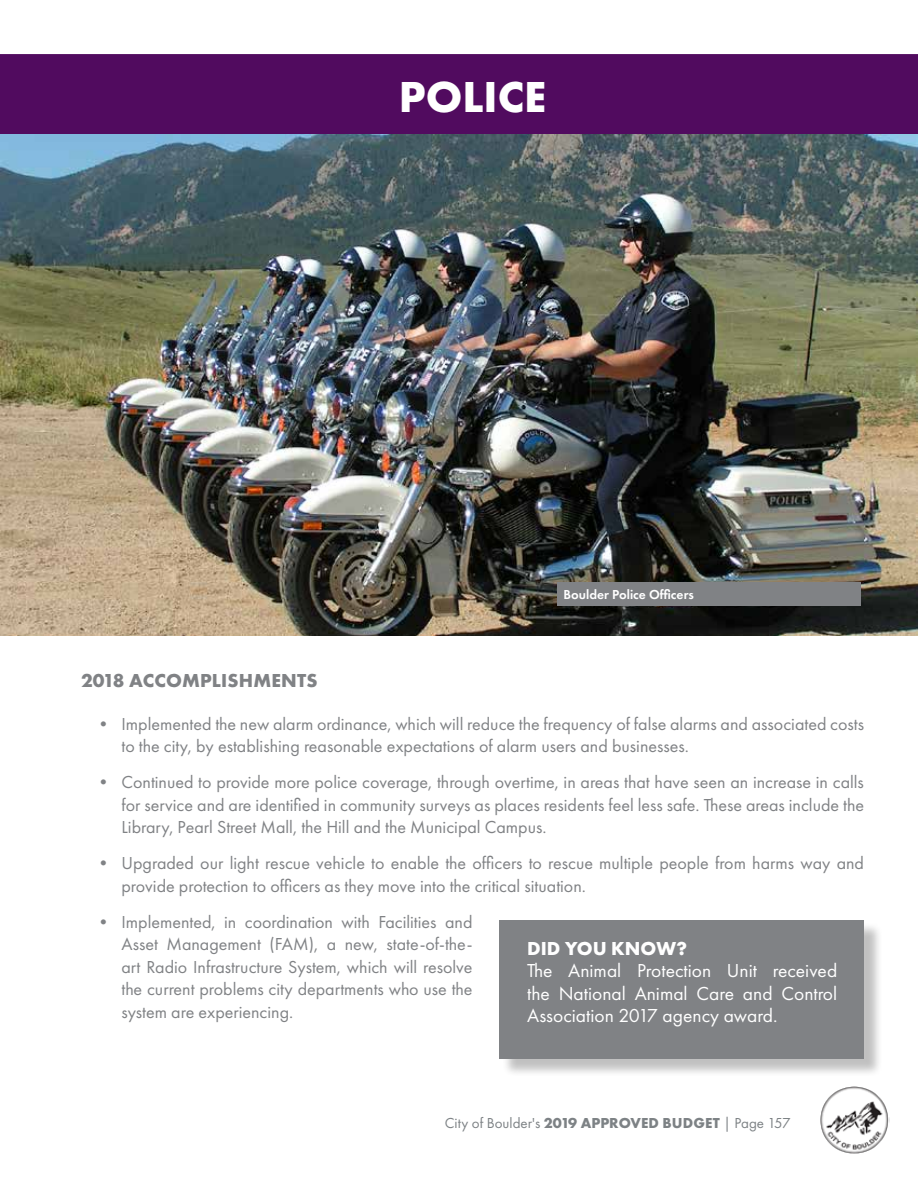
<style>
.page{position:relative;width:918px;height:1188px;background:#fff}
.page>*{position:absolute;margin:0;border:0;box-sizing:border-box;transform-origin:0 0}
.t1{font:700 45px "Futura PT";color:#fff}
.t2{font:19.5px/22.5px "Futura PT";color:#fff;text-align:justify}
.t3{font:700 19.5px "Futura PT";letter-spacing:.01em;color:#808285}
.t4{font:700 19.5px "Futura PT";color:#fff}
.t5{font:18px/22.5px "Futura PT";color:#808285}
.t6{font:15px "Futura PT";color:#7d8285}
.t7{font:600 13.5px "Futura PT";color:#fff}
.s1{font-weight:700}
</style>
<div class="page">
<img style="left:821px;top:1086px;width:68px;height:68px">
<div style="left:0;top:54px;width:918px;height:81px;background:#510b5f"></div>
<div style="left:502px;top:922px;width:381px;height:156px;background:#000;opacity:.25"></div>
<div style="left:500px;top:920px;width:364px;height:139px;background:#808285"></div>
<img style="left:0;top:135px;width:918px;height:500px">
<div style="left:557px;top:582px;width:304px;height:24px;background:#808285"></div>
<h1 class="t1" style="left:399px;top:68px;width:149px">POLICE</h1>
<p class="t7" style="left:564px;top:586px;width:132px">Boulder Police Officers</p>
<p class="t3" style="left:81px;top:668px;width:238px">2018 ACCOMPLISHMENTS</p>
<p class="t5" style="left:122px;top:713px;width:744px;text-indent:-27px">• Implemented the new alarm ordinance, which will reduce the frequency of false alarms and associated costs to the city, by establishing reasonable expectations of alarm users and businesses.</p>
<p class="t5" style="left:122px;top:771px;width:744px;text-align:justify;text-indent:-27px">• Continued to provide more police coverage, through overtime, in areas that have seen an increase in calls for service and are identified in community surveys as places residents feel less safe. These areas include the Library, Pearl Street Mall, the Hill and the Municipal Campus.</p>
<p class="t5" style="left:122px;top:852px;width:744px;text-indent:-27px">• Upgraded our light rescue vehicle to enable the officers to rescue multiple people from harms way and provide protection to officers as they move into the critical situation.</p>
<p class="t5" style="left:122px;top:911px;width:353px;text-align:justify;text-indent:-27px">• Implemented, in coordination with Facilities and Asset Management (FAM), a new, state-of-the&shy;art Radio Infrastructure System, which will resolve the current problems city departments who use the system are experiencing.</p>
<p class="t4" style="left:527px;top:935px;width:161px">DID YOU KNOW?</p>
<p class="t2" style="left:527px;top:959px;width:311px">The Animal Protection Unit received the National Animal Care and Control Association 2017 agency award.</p>
<p class="t6" style="left:445px;top:1114px;width:347px">City of Boulder's <span class="s1">2019 APPROVED BUDGET</span> | Page 157</p>
</div>
